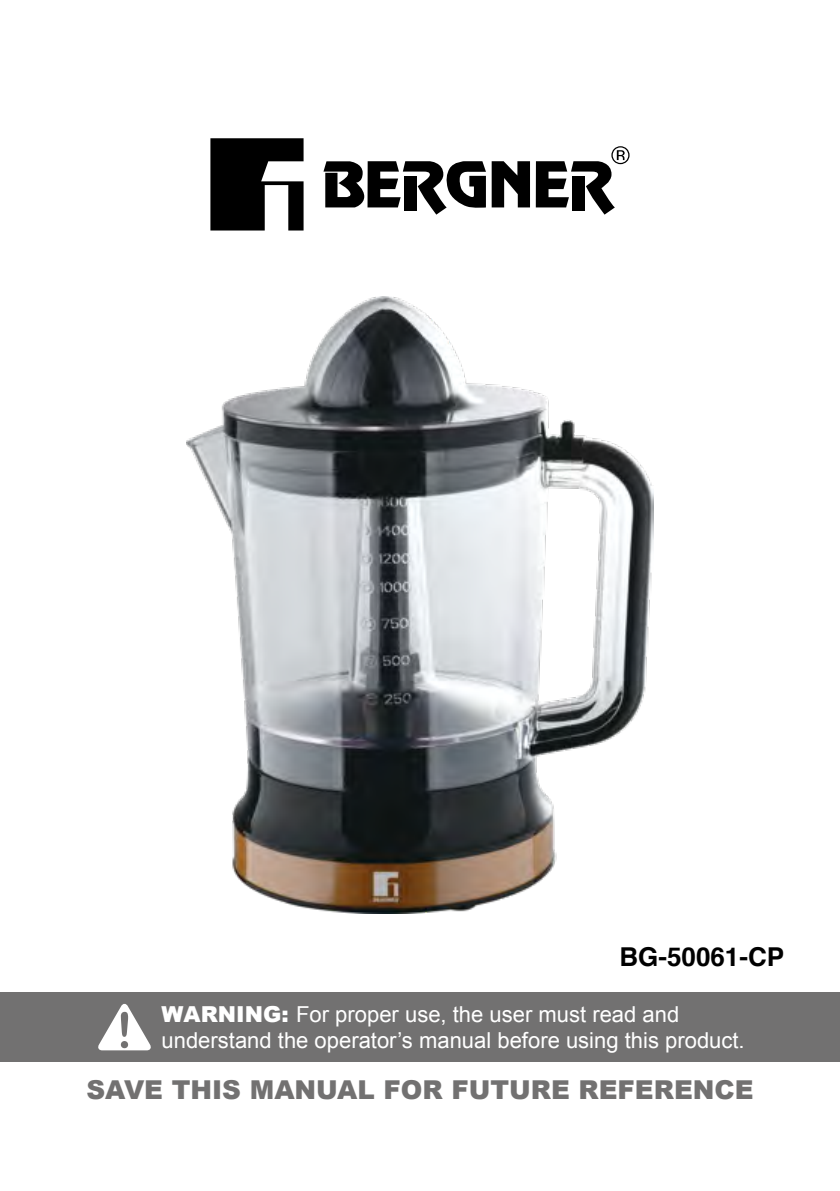
<style>
.page{position:relative;width:840px;height:1191px;background:#fff}
.page>*{position:absolute;margin:0;border:0;box-sizing:border-box;transform-origin:0 0}
.t1{font:900 26px "Arial";color:#727171}
.t2{font:700 26px "Helvetica";color:#000}
.t3{font:22px/26.4px "Arial";color:#fff}
.s1{font-weight:900}
</style>
<div class="page">
<img style="left:187px;top:297px;width:465px;height:616px">
<div style="left:0;top:992px;width:839px;height:69px;background:#727171"></div>
<svg style="left:210px;top:138px;width:93px;height:92px"></svg>
<svg style="left:535px;top:146px;width:94px;height:69px"></svg>
<svg style="left:323px;top:161px;width:162px;height:54px"></svg>
<svg style="left:491px;top:161px;width:38px;height:46px"></svg>
<div style="left:572px;top:176px;width:12px;height:35px;background:#000"></div>
<svg style="left:98px;top:1003px;width:53px;height:47px"></svg>
<p class="t2" style="left:619px;top:935px;width:166px">BG-50061-CP</p>
<p class="t3" style="left:161px;top:1001px;width:584px"><span class="s1">WARNING:</span> For proper use, the user must read and understand the operator’s manual before using this product.</p>
<p class="t1" style="left:86px;top:1071px;width:668px">SAVE THIS MANUAL FOR FUTURE REFERENCE</p>
</div>
